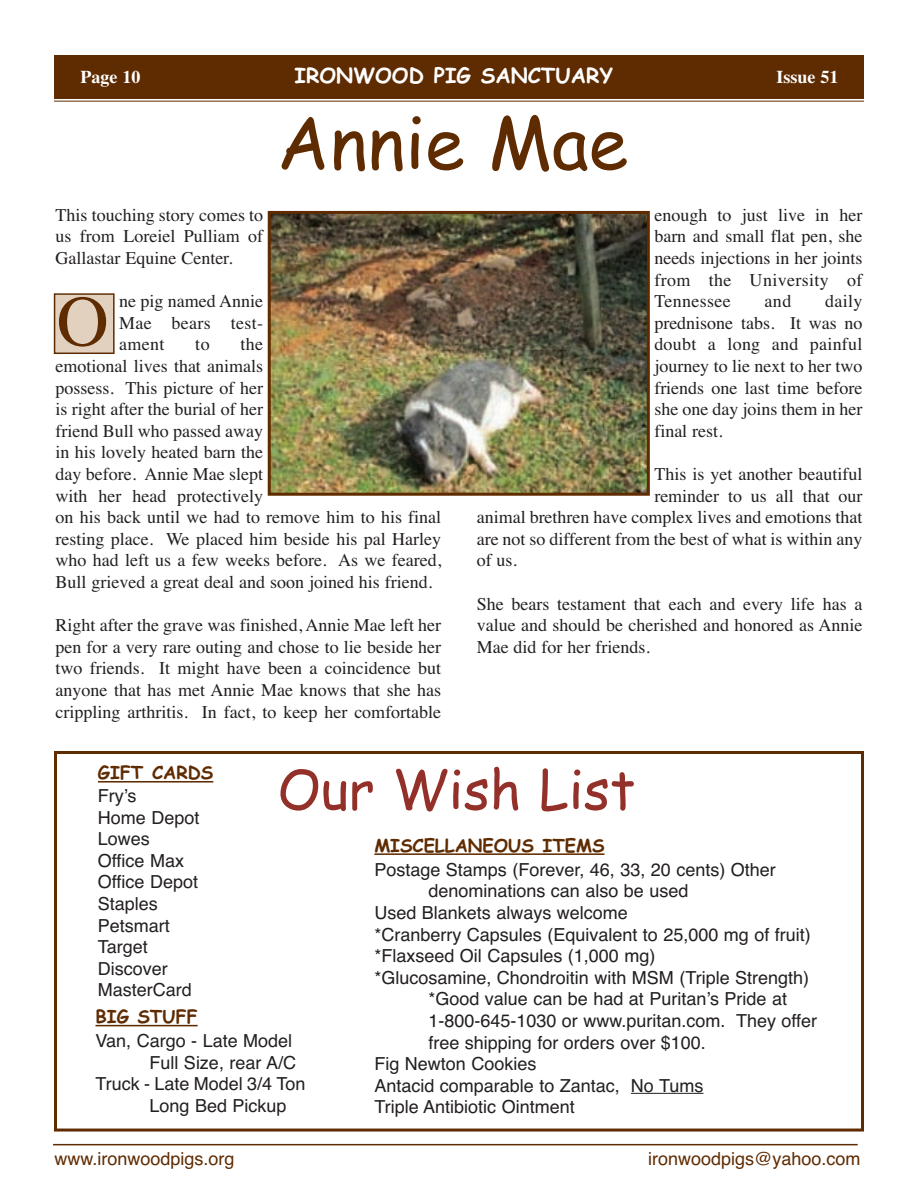
<style>
.page{position:relative;width:918px;height:1188px;background:#fff}
.page>*{position:absolute;margin:0;border:0;box-sizing:border-box;transform-origin:0 0}
.t1{font:72px "Comic Sans MS";color:#5f2b00}
.t2{font:72px "Times";color:#5f2b00}
.t3{font:54px "Comic Sans MS";color:#933029}
.t4{font:700 21px "Comic Sans MS";color:#fff}
.t5{font:18px/21.6px "Times";color:#231f20;text-align:justify}
.t6{font:18px/21.6px "Helvetica";color:#231f20}
.t7{font:18px "Helvetica";color:#5f2b00}
.t8{font:700 18px "Comic Sans MS";color:#5f2b00}
.t9{font:700 18px "Times";color:#fff}
</style>
<div class="page">
<div style="left:54px;top:56px;width:810px;height:43px;background:#5f2b00"></div>
<hr style="left:54px;top:101px;width:810px;height:1px;background:#5f2b00">
<hr style="left:53px;top:1144px;width:805px;height:1px;background:#5f2b00">
<div style="left:55px;top:295px;width:58px;height:58px;background:#e3d1c0"></div>
<div style="left:54px;top:293px;width:61px;height:61px;border:2px solid #5f2b00"></div>
<img style="left:272px;top:215px;width:374px;height:277px">
<div style="left:268px;top:211px;width:382px;height:285px;border:3px solid #5f2b00"></div>
<div style="left:54px;top:751px;width:810px;height:381px;border:3px solid #5f2b00"></div>
<hr style="left:98px;top:781px;width:115px;height:2px;background:#5f2b00">
<hr style="left:374px;top:853px;width:231px;height:2px;background:#5f2b00">
<hr style="left:631px;top:1093px;width:72px;height:1px;background:#231f20">
<hr style="left:96px;top:1025px;width:102px;height:1px;background:#5f2b00">
<p class="t9" style="left:80px;top:66px;width:61px">Page 10</p>
<p class="t4" style="left:295px;top:63px;width:320px">IRONWOOD PIG SANCTUARY</p>
<p class="t9" style="left:777px;top:66px;width:63px">Issue 51</p>
<h1 class="t1" style="left:277px;top:102px;width:353px">Annie Mae</h1>
<p class="t5" style="left:55px;top:204px;width:209px">This touching story comes to us from Loreiel Pulliam of Gallastar Equine Center.</p>
<p class="t5" style="left:119px;top:290px;width:146px">ne pig named Annie Mae bears test&shy;ament</p>
<h1 class="t2" style="left:57px;top:279px;width:53px">O</h1>
<p class="t5" style="left:55px;top:333px;width:387px;text-align:left;text-indent:185px">the<br>emotional lives that animals<br>possess. This picture of her<br>is right after the burial of her<br>friend Bull who passed away<br>in his lovely heated barn the<br>day before. Annie Mae slept<br>with her head protectively<br>on his back until we had to remove him to his final resting place. We placed him beside his pal Harley who had left us a few weeks before. As we feared, Bull grieved a great deal and soon joined his friend.</p>
<p class="t5" style="left:55px;top:614px;width:387px">Right after the grave was finished, Annie Mae left her pen for a very rare outing and chose to lie beside her two friends. It might have been a coincidence but anyone that has met Annie Mae knows that she has crippling arthritis. In fact, to keep her comfortable</p>
<p class="t5" style="left:195px;top:333px;width:16px">to</p>
<p class="t5" style="left:654px;top:204px;width:210px">enough to just live in her barn and small flat pen, she needs injections in her joints from the University of Tennessee</p>
<p class="t5" style="left:654px;top:290px;width:210px;text-indent:171px">daily prednisone tabs. It was no doubt a long and painful journey to lie next to her two friends one last time before she one day joins them in her final rest.</p>
<p class="t5" style="left:654px;top:463px;width:210px">This is yet another beautiful</p>
<p class="t5" style="left:654px;top:485px;width:210px">reminder to us all that our</p>
<p class="t5" style="left:477px;top:506px;width:387px">animal brethren have complex lives and emotions that</p>
<p class="t5" style="left:477px;top:528px;width:387px">are not so different from the best of what is within any</p>
<p class="t5" style="left:477px;top:549px;width:42px">of us.</p>
<p class="t5" style="left:477px;top:593px;width:387px">She bears testament that each and every life has a value and should be cherished and honored as Annie Mae did for her friends.</p>
<p class="t5" style="left:765px;top:290px;width:28px">and</p>
<p class="t8" style="left:98px;top:762px;width:117px">GIFT CARDS</p>
<p class="t6" style="left:98px;top:785px;width:103px">Fry’s<br>Home Depot<br>Lowes<br>Office Max<br>Office Depot<br>Staples<br>Petsmart<br>Target<br>Discover<br>MasterCard</p>
<h2 class="t3" style="left:277px;top:759px;width:359px">Our Wish List</h2>
<p class="t8" style="left:374px;top:835px;width:232px">MISCELLANEOUS ITEMS</p>
<p class="t6" style="left:374px;top:859px;width:403px">Postage Stamps (Forever, 46, 33, 20 cents) Other</p>
<p class="t6" style="left:428px;top:880px;width:262px">denominations can also be used</p>
<p class="t6" style="left:374px;top:902px;width:255px">Used Blankets always welcome</p>
<p class="t6" style="left:374px;top:924px;width:438px">*Cranberry Capsules (Equivalent to 25,000 mg of fruit)</p>
<p class="t6" style="left:374px;top:945px;width:283px">*Flaxseed Oil Capsules (1,000 mg)</p>
<p class="t6" style="left:374px;top:967px;width:436px">*Glucosamine, Chondroitin with MSM (Triple Strength)</p>
<p class="t6" style="left:428px;top:988px;width:360px">*Good value can be had at Puritan’s Pride at</p>
<p class="t6" style="left:428px;top:1010px;width:390px">1-800-645-1030 or www.puritan.com. They offer</p>
<p class="t6" style="left:428px;top:1032px;width:279px">free shipping for orders over $100.</p>
<p class="t6" style="left:374px;top:1053px;width:164px">Fig Newton Cookies</p>
<p class="t6" style="left:374px;top:1075px;width:331px">Antacid comparable to Zantac, No Tums</p>
<p class="t6" style="left:374px;top:1096px;width:202px">Triple Antibiotic Ointment</p>
<p class="t8" style="left:96px;top:1006px;width:104px">BIG STUFF</p>
<p class="t6" style="left:96px;top:1030px;width:198px">Van, Cargo - Late Model</p>
<p class="t6" style="left:150px;top:1052px;width:148px">Full Size, rear A/C</p>
<p class="t6" style="left:96px;top:1073px;width:211px">Truck - Late Model 3/4 Ton</p>
<p class="t6" style="left:150px;top:1095px;width:139px">Long Bed Pickup</p>
<p class="t7" style="left:55px;top:1148px;width:182px">www.ironwoodpigs.org</p>
<p class="t7" style="left:648px;top:1148px;width:214px">ironwoodpigs@yahoo.com</p>
</div>
